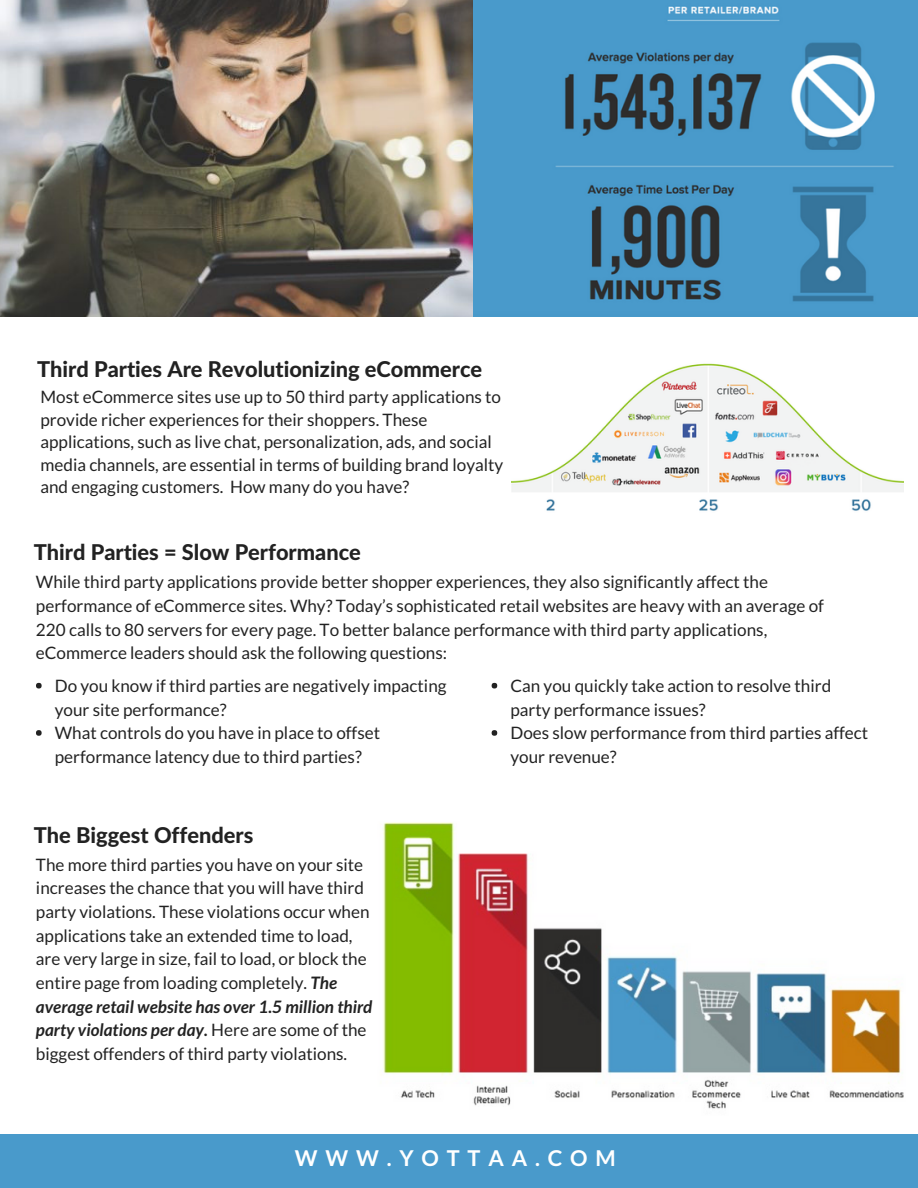
<style>
.page{position:relative;width:918px;height:1188px;background:#fff}
.page>*{position:absolute;margin:0;border:0;box-sizing:border-box;transform-origin:0 0}
.t1{font:800 21.75px "Lato";color:#222}
.t2{font:700 21.75px "Lato";letter-spacing:.36em;color:#fff}
.t3{font:17.1px/23.7px "Lato";color:#222}
.s1{font-weight:700;font-style:italic}
</style>
<div class="page">
<div style="left:0;top:1134px;width:918px;height:54px;background:#499acb"></div>
<svg style="left:36px;top:683px;width:6px;height:5px"></svg>
<svg style="left:36px;top:730px;width:6px;height:6px"></svg>
<img style="left:0;top:0;width:474px;height:316px">
<img style="left:382px;top:822px;width:522px;height:287px">
<svg style="left:492px;top:683px;width:5px;height:5px"></svg>
<svg style="left:492px;top:730px;width:5px;height:6px"></svg>
<img style="left:474px;top:0;width:444px;height:316px">
<img style="left:512px;top:363px;width:391px;height:148px">
<p class="t1" style="left:37px;top:355px;width:447px">Third Parties Are Revolutionizing eCommerce</p>
<p class="t3" style="left:40px;top:385px;width:464px;line-height:22.5px">Most eCommerce sites use up to 50 third party applications to provide richer experiences for their shoppers. These applications, such as live chat, personalization, ads, and social media channels, are essential in terms of building brand loyalty and engaging customers. How many do you have?</p>
<p class="t1" style="left:34px;top:539px;width:329px">Third Parties = Slow Performance</p>
<p class="t3" style="left:36px;top:570px;width:790px">While third party applications provide better shopper experiences, they also significantly affect the performance of eCommerce sites. Why? Today’s sophisticated retail websites are heavy with an average of 220 calls to 80 servers for every page. To better balance performance with third party applications, eCommerce leaders should ask the following questions:</p>
<p class="t3" style="left:55px;top:673px;width:393px">Do you know if third parties are negatively impacting your site performance?<br>What controls do you have in place to offset performance latency due to third parties?</p>
<p class="t3" style="left:511px;top:673px;width:359px">Can you quickly take action to resolve third party performance issues?<br>Does slow performance from third parties affect your revenue?</p>
<p class="t1" style="left:34px;top:821px;width:221px">The Biggest Offenders</p>
<p class="t3" style="left:36px;top:852px;width:338px">The more third parties you have on your site increases the chance that you will have third party violations. These violations occur when applications take an extended time to load, are very large in size, fail to load, or block the entire page from loading completely. <span class="s1">The average retail website has over 1.5 million third party violations per day.</span> Here are some of the biggest offenders of third party violations.</p>
<p class="t2" style="left:295px;top:1144px;width:322px">WWW.YOTTAA.COM</p>
</div>
